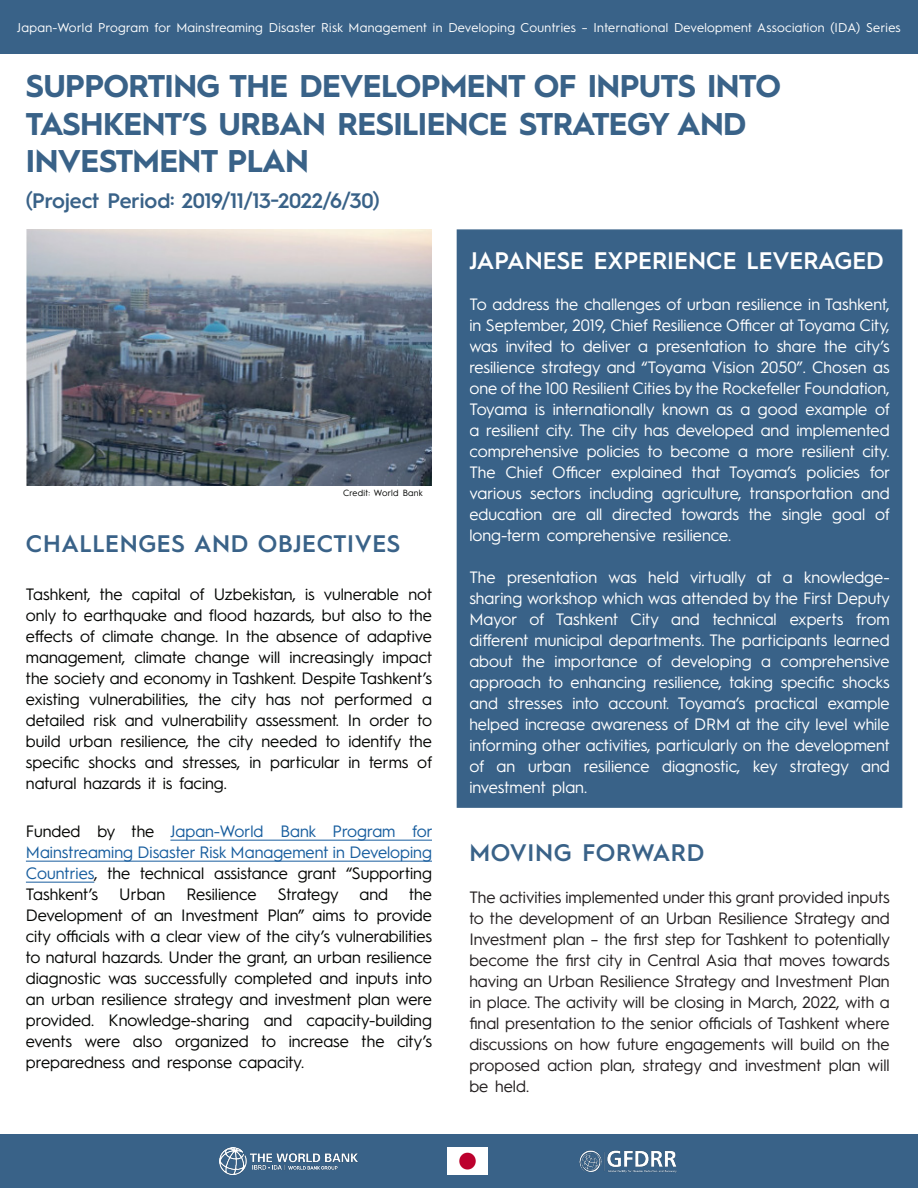
<style>
.page{position:relative;width:918px;height:1188px;background:#fff}
.page>*{position:absolute;margin:0;border:0;box-sizing:border-box;transform-origin:0 0}
.t1{font:700 31.5px/37.8px "Hurme Geometric Sans 1";letter-spacing:-.02em;color:#396288}
.t2{font:600 24px "Hurme Geometric Sans 1";letter-spacing:.025em;color:#396288}
.t3{font:600 24px "Hurme Geometric Sans 1";color:#fff}
.t4{font:600 21px "Hurme Geometric Sans 1";letter-spacing:-.02em;color:#396288}
.t5{font:16.5px/21px "Hurme Geometric Sans 1";color:#fff;text-align:justify}
.t6{font:16.5px/21px "Hurme Geometric Sans 1";color:#040503;text-align:justify}
.t7{font:16.5px/21px "Hurme Geometric Sans 1";color:#231f20;text-align:justify}
.t8{font:16.5px/21px "Hurme Geometric Sans 1";color:#175d9e;text-align:justify}
.t9{font:12.75px "Hurme Geometric Sans 1";letter-spacing:.025em;color:#fff}
.t10{font:9px "Hurme Geometric Sans 1";letter-spacing:.025em;color:#040503}
.s1{color:#040503}
</style>
<div class="page">
<div style="left:0;top:1134px;width:918px;height:54px;background:#396288"></div>
<hr style="left:170px;top:840px;width:262px;height:1px;background:#175d9e">
<hr style="left:26px;top:861px;width:406px;height:1px;background:#175d9e">
<hr style="left:26px;top:882px;width:68px;height:1px;background:#175d9e">
<img style="left:447px;top:1148px;width:41px;height:26px">
<img style="left:220px;top:1148px;width:138px;height:26px">
<img style="left:579px;top:1150px;width:98px;height:23px">
<div style="left:457px;top:229px;width:445px;height:579px;background:#396288;border:2px solid #396288"></div>
<div style="left:0;top:0;width:918px;height:54px;background:#396288"></div>
<img style="left:26px;top:229px;width:406px;height:257px">
<p class="t9" style="left:17px;top:19px;width:885px">Japan-World Program for Mainstreaming Disaster Risk Management in Developing Countries – International Development Association (IDA) Series</p>
<p class="t1" style="left:26px;top:65px;width:757px">SUPPORTING THE DEVELOPMENT OF INPUTS INTO<br>TASHKENT’S URBAN RESILIENCE STRATEGY AND<br>INVESTMENT PLAN</p>
<p class="t4" style="left:26px;top:186px;width:355px">(Project Period: 2019/11/13-2022/6/30)</p>
<p class="t10" style="left:343px;top:487px;width:81px">Credit: World Bank</p>
<p class="t2" style="left:26px;top:527px;width:376px">CHALLENGES AND OBJECTIVES</p>
<p class="t6" style="left:26px;top:583px;width:408px">Tashkent, the capital of Uzbekistan, is vulnerable not only to earthquake and flood hazards, but also to the effects of climate change. In the absence of adaptive management, climate change will increasingly impact the society and economy in Tashkent. Despite Tashkent’s existing vulnerabilities, the city has not performed a detailed risk and vulnerability assessment. In order to build urban resilience, the city needed to identify the specific shocks and stresses, in particular in terms of natural hazards it is facing.</p>
<p class="t8" style="left:26px;top:820px;width:408px"><span class="s1">Funded by the</span> Japan-World Bank Program for Mainstreaming Disaster Risk Management in Developing Countries<span class="s1">, the technical assistance grant “Supporting Tashkent’s</span></p>
<p class="t6" style="left:119px;top:883px;width:48px">Urban</p>
<p class="t6" style="left:187px;top:883px;width:71px">Resilience</p>
<p class="t6" style="left:278px;top:883px;width:112px">Strategy and</p>
<p class="t6" style="left:26px;top:883px;width:408px;text-indent:383px">the Development of an Investment Plan” aims to provide city officials with a clear view of the city’s vulnerabilities to natural hazards. Under the grant, an urban resilience diagnostic was successfully completed and inputs into an urban resilience strategy and investment plan were provided. Knowledge-sharing and capacity-building events were also organized to increase the city’s preparedness and response capacity.</p>
<p class="t3" style="left:469px;top:244px;width:416px">JAPANESE EXPERIENCE LEVERAGED</p>
<p class="t5" style="left:469px;top:293px;width:423px">To address the challenges of urban resilience in Tashkent, in September, 2019, Chief Resilience Officer at Toyama City, was invited to deliver a presentation to share the city’s resilience strategy and “Toyama Vision 2050”. Chosen as one of the 100 Resilient Cities by the Rockefeller Foundation, Toyama is internationally known as a good example of a resilient city. The city has developed and implemented comprehensive policies to become a more resilient city.<br>The Chief Officer explained that Toyama’s policies for various sectors including agriculture, transportation and education are all directed towards the single goal of long-term comprehensive resilience.</p>
<p class="t5" style="left:469px;top:565px;width:422px">The presentation was held virtually at a knowledge&shy;sharing workshop which was attended by the First Deputy Mayor of Tashkent City and technical experts from different municipal departments. The participants learned about the importance of developing a comprehensive approach to enhancing resilience, taking specific shocks and stresses into account. Toyama’s practical example helped increase awareness of DRM at the city level while informing other activities, particularly on the development of an urban resilience diagnostic, key strategy and investment plan.</p>
<p class="t2" style="left:469px;top:836px;width:236px">MOVING FORWARD</p>
<p class="t7" style="left:469px;top:885px;width:422px">The activities implemented under this grant provided inputs to the development of an Urban Resilience Strategy and Investment plan – the first step for Tashkent to potentially become the first city in Central Asia that moves towards having an Urban Resilience Strategy and Investment Plan in place. The activity will be closing in March, 2022, with a final presentation to the senior officials of Tashkent where discussions on how future engagements will build on the proposed action plan, strategy and investment plan will be held.</p>
</div>
